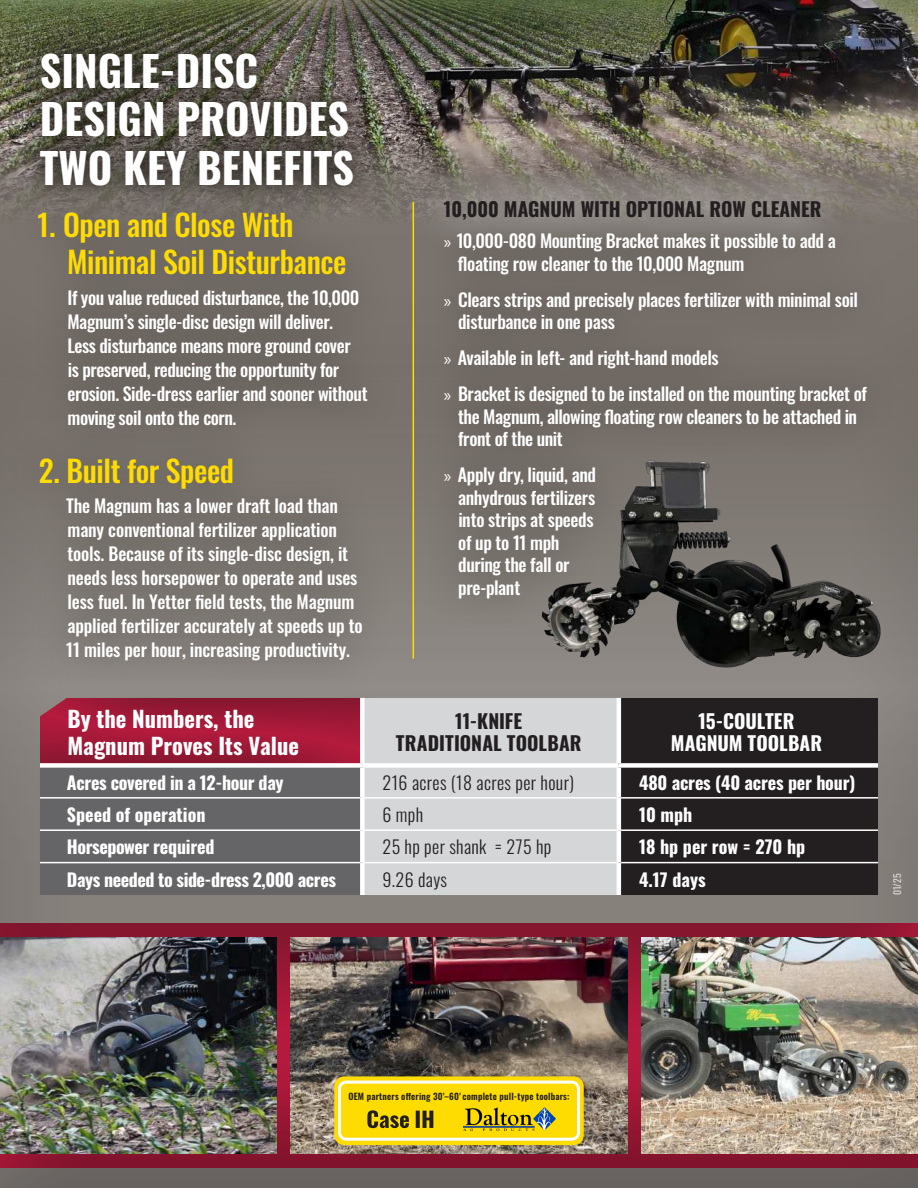
<style>
.page{position:relative;width:918px;height:1188px;background:#fff}
.page>*{position:absolute;margin:0;border:0;box-sizing:border-box;transform-origin:0 0}
.t1{font:700 42px/48.3px "Oswald";color:#fff}
.t2{font:500 30px/37.5px "Oswald";letter-spacing:-.015em;color:#ffdc01}
.White_Oswald_Subhead{font:700 22.5px/27px "Oswald";color:#fff}
._11_product_subhead_L2{font:700 19.5px "Oswald";color:#231f20}
.Farmer_Name{font:700 19.5px/22.5px "Oswald";letter-spacing:.01em;color:#231f20;text-align:center}
.Farmer_Name-2{font:700 19.5px/22.5px "Oswald";color:#fff;text-align:center}
.t3{font:500 18px/24px "Oswald";letter-spacing:-.02em;color:#fff}
.t4{font:700 18px "Oswald";letter-spacing:-.01em;color:#fff}
.t5{font:300 18px "Oswald";letter-spacing:.02em;color:#231f20}
.t6{font:9.75px "Oswald";color:#fff}
.White_Callouts{font:600 9px "Oswald";letter-spacing:.02em;color:#231f20}
.s1{font-family:"Myriad Pro";font-weight:400}
</style>
<div class="page">
<img style="left:0;top:0;width:918px;height:128px">
<div style="left:0;top:128px;width:918px;height:1060px;background:#231f20;opacity:.5"></div>
<div style="left:0;top:1064px;width:918px;height:124px;background:#686461"></div>
<svg style="left:0;top:922px;width:918px;height:247px;background:#881d35"></svg>
<img style="left:641px;top:938px;width:277px;height:215px">
<img style="left:0;top:938px;width:276px;height:216px">
<img style="left:290px;top:938px;width:338px;height:216px">
<div style="left:16px;top:29px;width:362px;height:181px;background:#2a2620;opacity:.75"></div>
<img style="left:527px;top:633px;width:372px;height:56px">
<div style="left:334px;top:1076px;width:250px;height:69px;background:#ffdc01;border-radius:10px"></div>
<div style="left:338px;top:1081px;width:242px;height:60px;border:3px solid #fff;border-radius:7px"></div>
<img style="left:464px;top:1108px;width:92px;height:23px">
<svg style="left:367px;top:1110px;width:66px;height:18px"></svg>
<svg style="left:40px;top:698px;width:838px;height:197px;background:#7a676d"></svg>
<hr style="left:365px;top:797px;width:252px;height:2px;background:#fff">
<hr style="left:621px;top:797px;width:257px;height:2px;background:#fff">
<hr style="left:365px;top:829px;width:252px;height:2px;background:#fff">
<hr style="left:621px;top:829px;width:257px;height:2px;background:#fff">
<hr style="left:365px;top:862px;width:252px;height:1px;background:#fff">
<hr style="left:621px;top:862px;width:257px;height:1px;background:#fff">
<hr style="left:40px;top:797px;width:320px;height:2px;background:#fff">
<hr style="left:40px;top:829px;width:320px;height:2px;background:#fff">
<hr style="left:40px;top:862px;width:320px;height:1px;background:#fff">
<div style="left:40px;top:763px;width:322px;height:5px;background:#fff"></div>
<div style="left:362px;top:763px;width:257px;height:5px;background:#fff"></div>
<div style="left:619px;top:763px;width:259px;height:5px;background:#fff"></div>
<div style="left:360px;top:698px;width:5px;height:65px;background:#fff"></div>
<div style="left:360px;top:768px;width:5px;height:30px;background:#fff"></div>
<div style="left:360px;top:798px;width:5px;height:32px;background:#fff"></div>
<div style="left:360px;top:830px;width:5px;height:33px;background:#fff"></div>
<div style="left:360px;top:863px;width:5px;height:32px;background:#fff"></div>
<hr style="left:617px;top:698px;width:4px;height:65px;background:#fff">
<hr style="left:617px;top:768px;width:4px;height:30px;background:#fff">
<hr style="left:617px;top:798px;width:4px;height:32px;background:#fff">
<hr style="left:617px;top:830px;width:4px;height:33px;background:#fff">
<hr style="left:617px;top:863px;width:4px;height:32px;background:#fff">
<div style="left:3px;top:176px;width:400px;height:521px;background:#2a2620;opacity:.3"></div>
<div style="left:410px;top:163px;width:447px;height:92px;background:#e6e7e9;opacity:.7"></div>
<div style="left:409px;top:197px;width:494px;height:436px;background:#2a2620;opacity:.3"></div>
<hr style="left:413px;top:202px;width:1px;height:457px;background:#ffdc01">
<p class="t1" style="left:40px;top:49px;width:316px">SINGLE-DISC<br>DESIGN PROVIDES<br>TWO KEY BENEFITS</p>
<p class="t2" style="left:67px;top:208px;width:281px;text-indent:-30px">1. Open and Close With<br>Minimal Soil Disturbance</p>
<p class="t3" style="left:67px;top:287px;width:302px">If you value reduced disturbance, the 10,000<br>Magnum’s single-disc design will deliver.<br>Less disturbance means more ground cover<br>is preserved, reducing the opportunity for erosion. Side-dress earlier and sooner without moving soil onto the corn.</p>
<p class="t2" style="left:39px;top:454px;width:197px">2. Built for Speed</p>
<p class="t3" style="left:66px;top:495px;width:298px">The Magnum has a lower draft load than many conventional fertilizer application tools. Because of its single-disc design, it needs less horsepower to operate and uses less fuel. In Yetter field tests, the Magnum applied fertilizer accurately at speeds up to 11 miles per hour, increasing productivity.</p>
<p class="White_Oswald_Subhead" style="left:67px;top:707px;width:233px">By the Numbers, the<br>Magnum Proves Its Value</p>
<p class="_11_product_subhead_L2" style="left:444px;top:199px;width:379px">10,000 MAGNUM WITH OPTIONAL ROW CLEANER</p>
<p class="t3" style="left:458px;top:231px;width:380px;line-height:22.5px;text-indent:-14px"><span class="s1">»</span> 10,000-080 Mounting Bracket makes it possible to add a floating row cleaner to the 10,000 Magnum</p>
<p class="t3" style="left:458px;top:290px;width:401px;line-height:22.5px;text-indent:-14px"><span class="s1">»</span> Clears strips and precisely places fertilizer with minimal soil disturbance in one pass</p>
<p class="t3" style="left:444px;top:347px;width:277px"><span class="s1">»</span> Available in left- and right-hand models</p>
<p class="t3" style="left:458px;top:384px;width:411px;line-height:22.5px;text-indent:-14px"><span class="s1">»</span> Bracket is designed to be installed on the mounting bracket of the Magnum, allowing floating row cleaners to be attached in front of the unit</p>
<p class="t3" style="left:458px;top:465px;width:140px;line-height:22.5px;text-indent:-14px"><span class="s1">»</span> Apply dry, liquid, and anhydrous fertilizers into strips at speeds of up to 11 mph during the fall or pre-plant</p>
<p class="Farmer_Name" style="left:396px;top:711px;width:187px">11-KNIFE<br>TRADITIONAL TOOLBAR</p>
<p class="Farmer_Name-2" style="left:671px;top:711px;width:153px">15-COULTER<br>MAGNUM TOOLBAR</p>
<p class="t4" style="left:67px;top:773px;width:218px">Acres covered in a 12-hour day</p>
<p class="t5" style="left:383px;top:767px;width:193px">216 acres (18 acres per hour)</p>
<p class="t4" style="left:639px;top:773px;width:218px">480 acres (40 acres per hour)</p>
<p class="t4" style="left:67px;top:805px;width:140px">Speed of operation</p>
<p class="t5" style="left:383px;top:798px;width:42px">6 mph</p>
<p class="t4" style="left:639px;top:805px;width:55px">10 mph</p>
<p class="t4" style="left:67px;top:837px;width:149px">Horsepower required</p>
<p class="t5" style="left:383px;top:831px;width:170px">25 hp per shank = 275 hp</p>
<p class="t4" style="left:639px;top:837px;width:168px">18 hp per row = 270 hp</p>
<p class="t4" style="left:67px;top:870px;width:271px">Days needed to side-dress 2,000 acres</p>
<p class="t5" style="left:383px;top:863px;width:66px">9.26 days</p>
<p class="t4" style="left:639px;top:870px;width:68px">4.17 days</p>
<p class="t6" style="left:888px;top:895px;width:23px;rotate:-90deg">01/25</p>
<p class="White_Callouts" style="left:348px;top:1092px;width:223px">OEM partners offering 30'–60' complete pull-type toolbars:</p>
</div>
